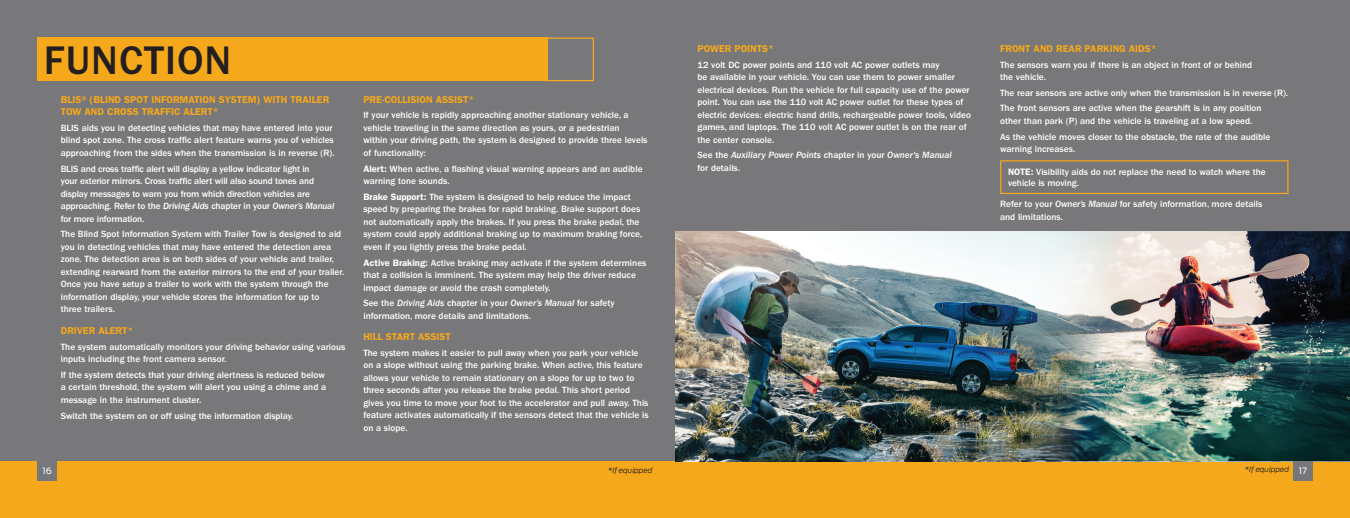
<style>
.page{position:relative;width:1350px;height:518px;background:#fff}
.page>*{position:absolute;margin:0;border:0;box-sizing:border-box;transform-origin:0 0}
.Headers{font:500 41.25px "ITC Franklin Gothic Std";letter-spacing:.025em;color:#231f20}
.Headline{font:600 10px/12.5px "ITC Franklin Gothic Std";color:#f5a81c}
.Body{font:500 9.38px/12.5px "ITC Franklin Gothic Std";color:#fff}
.IP_Note{font:500 9.38px/10.6px "ITC Franklin Gothic Std";letter-spacing:-.005em;color:#fff}
.Body-2{font:9.38px/12.5px "ITC Franklin Gothic Std Med It";color:#fff}
.t1{font:8.75px "Ford Antenna";color:#fff}
.t2{font:italic 300 7.5px "Ford Antenna";color:#231f20}
.s1{font-family:"ITC Franklin Gothic Std Med It";font-weight:400}
.s2{font-weight:600}
.s3{font-family:"ITC Franklin Gothic Std";font-weight:500}
</style>
<div class="page">
<div style="left:0;top:0;width:675px;height:518px;background:#787779"></div>
<div style="left:0;top:461px;width:675px;height:57px;background:#f5a81c"></div>
<div style="left:675px;top:0;width:675px;height:518px;background:#787779"></div>
<div style="left:675px;top:461px;width:675px;height:57px;background:#f5a81c"></div>
<img style="left:675px;top:231px;width:312px;height:230px">
<img style="left:987px;top:231px;width:363px;height:230px">
<div style="left:38px;top:461px;width:19px;height:19px;background:#76777b"></div>
<div style="left:1293px;top:461px;width:19px;height:19px;background:#76777b"></div>
<hr style="left:1000px;top:160px;width:288px;height:1px;background:#f5a81c">
<hr style="left:1000px;top:161px;width:1px;height:32px;background:#f5a81c">
<hr style="left:1287px;top:161px;width:1px;height:32px;background:#f5a81c">
<hr style="left:1000px;top:193px;width:288px;height:1px;background:#f5a81c">
<div style="left:38px;top:38px;width:510px;height:43px;background:#f5a81c"></div>
<div style="left:547px;top:38px;width:47px;height:43px;border:1px solid #f5a81c"></div>
<p class="Headers" style="left:44px;top:37px;width:189px">FUNCTION</p>
<p class="Headline" style="left:61px;top:93px;width:270px">BLIS® (BLIND SPOT INFORMATION SYSTEM) WITH TRAILER<br>TOW AND CROSS TRAFFIC ALERT*</p>
<p class="Body" style="left:61px;top:122px;width:275px">BLIS aids you in detecting vehicles that may have entered into your blind spot zone. The cross traffic alert feature warns you of vehicles approaching from the sides when the transmission is in reverse (R).</p>
<p class="Body" style="left:61px;top:162px;width:275px">BLIS and cross traffic alert will display a yellow indicator light in<br>your exterior mirrors. Cross traffic alert will also sound tones and display messages to warn you from which direction vehicles are approaching. Refer to the <span class="s1">Driving Aids</span> chapter in your <span class="s1">Owner’s Manual </span>for more information.</p>
<p class="Body" style="left:61px;top:228px;width:285px">The Blind Spot Information System with Trailer Tow is designed to aid you in detecting vehicles that may have entered the detection area zone. The detection area is on both sides of your vehicle and trailer, extending rearward from the exterior mirrors to the end of your trailer.<br>Once you have setup a trailer to work with the system through the information display, your vehicle stores the information for up to<br>three trailers.</p>
<p class="Headline" style="left:61px;top:324px;width:74px">DRIVER ALERT*</p>
<p class="Body" style="left:61px;top:340px;width:286px">The system automatically monitors your driving behavior using various inputs including the front camera sensor.</p>
<p class="Body" style="left:61px;top:368px;width:267px">If the system detects that your driving alertness is reduced below a certain threshold, the system will alert you using a chime and a message in the instrument cluster.</p>
<p class="Body" style="left:61px;top:409px;width:234px">Switch the system on or off using the information display.</p>
<p class="Headline" style="left:363px;top:93px;width:113px">PRE-COLLISION ASSIST*</p>
<p class="Body" style="left:363px;top:109px;width:286px">If your vehicle is rapidly approaching another stationary vehicle, a vehicle traveling in the same direction as yours, or a pedestrian<br>within your driving path, the system is designed to provide three levels of functionality:</p>
<p class="Body" style="left:363px;top:162px;width:281px"><span class="s2">Alert:</span> When active, a flashing visual warning appears and an audible warning tone sounds.</p>
<p class="Body" style="left:363px;top:190px;width:281px"><span class="s2">Brake Support:</span> The system is designed to help reduce the impact speed by preparing the brakes for rapid braking. Brake support does not automatically apply the brakes. If you press the brake pedal, the system could apply additional braking up to maximum braking force, even if you lightly press the brake pedal.</p>
<p class="Body" style="left:363px;top:256px;width:285px"><span class="s2">Active Braking:</span> Active braking may activate if the system determines that a collision is imminent. The system may help the driver reduce impact damage or avoid the crash completely.</p>
<p class="Body" style="left:363px;top:297px;width:253px">See the <span class="s1">Driving Aids</span> chapter in your <span class="s1">Owner’s Manual</span> for safety information, more details and limitations.</p>
<p class="Headline" style="left:363px;top:330px;width:89px">HILL START ASSIST</p>
<p class="Body" style="left:363px;top:346px;width:287px">The system makes it easier to pull away when you park your vehicle on a slope without using the parking brake. When active, this feature allows your vehicle to remain stationary on a slope for up to two to three seconds after you release the brake pedal. This short period gives you time to move your foot to the accelerator and pull away. This feature activates automatically if the sensors detect that the vehicle is on a slope.</p>
<p class="Headline" style="left:698px;top:42px;width:78px">POWER POINTS*</p>
<p class="Body" style="left:698px;top:58px;width:275px">12 volt DC power points and 110 volt AC power outlets may<br>be available in your vehicle. You can use them to power smaller electrical devices. Run the vehicle for full capacity use of the power point. You can use the 110 volt AC power outlet for these types of electric devices: electric hand drills, rechargeable power tools, video games, and laptops. The 110 volt AC power outlet is on the rear of the center console.</p>
<p class="Body-2" style="left:698px;top:149px;width:256px"><span class="s3">See the</span> Auxiliary Power Points <span class="s3">chapter in your</span> Owner's Manual <span class="s3">for details.</span></p>
<p class="Headline" style="left:1000px;top:42px;width:158px">FRONT AND REAR PARKING AIDS*</p>
<p class="Body" style="left:1000px;top:58px;width:254px">The sensors warn you if there is an object in front of or behind the vehicle.</p>
<p class="Body" style="left:1000px;top:86px;width:290px">The rear sensors are active only when the transmission is in reverse (R).</p>
<p class="Body" style="left:1000px;top:102px;width:263px">The front sensors are active when the gearshift is in any position other than park (P) and the vehicle is traveling at a low speed.</p>
<p class="Body" style="left:1000px;top:130px;width:272px">As the vehicle moves closer to the obstacle, the rate of the audible warning increases.</p>
<p class="IP_Note" style="left:1008px;top:167px;width:259px"><span class="s2">NOTE:</span> Visibility aids do not replace the need to watch where the vehicle is moving.</p>
<p class="Body" style="left:1000px;top:198px;width:264px">Refer to your <span class="s1">Owner’s Manual</span> for safety information, more details and limitations.</p>
<p class="t2" style="left:608px;top:463px;width:46px">*If equipped</p>
<p class="t2" style="left:1245px;top:462px;width:46px">*If equipped</p>
<p class="t1" style="left:42px;top:463px;width:11px">16</p>
<p class="t1" style="left:1299px;top:463px;width:10px">17</p>
</div>
